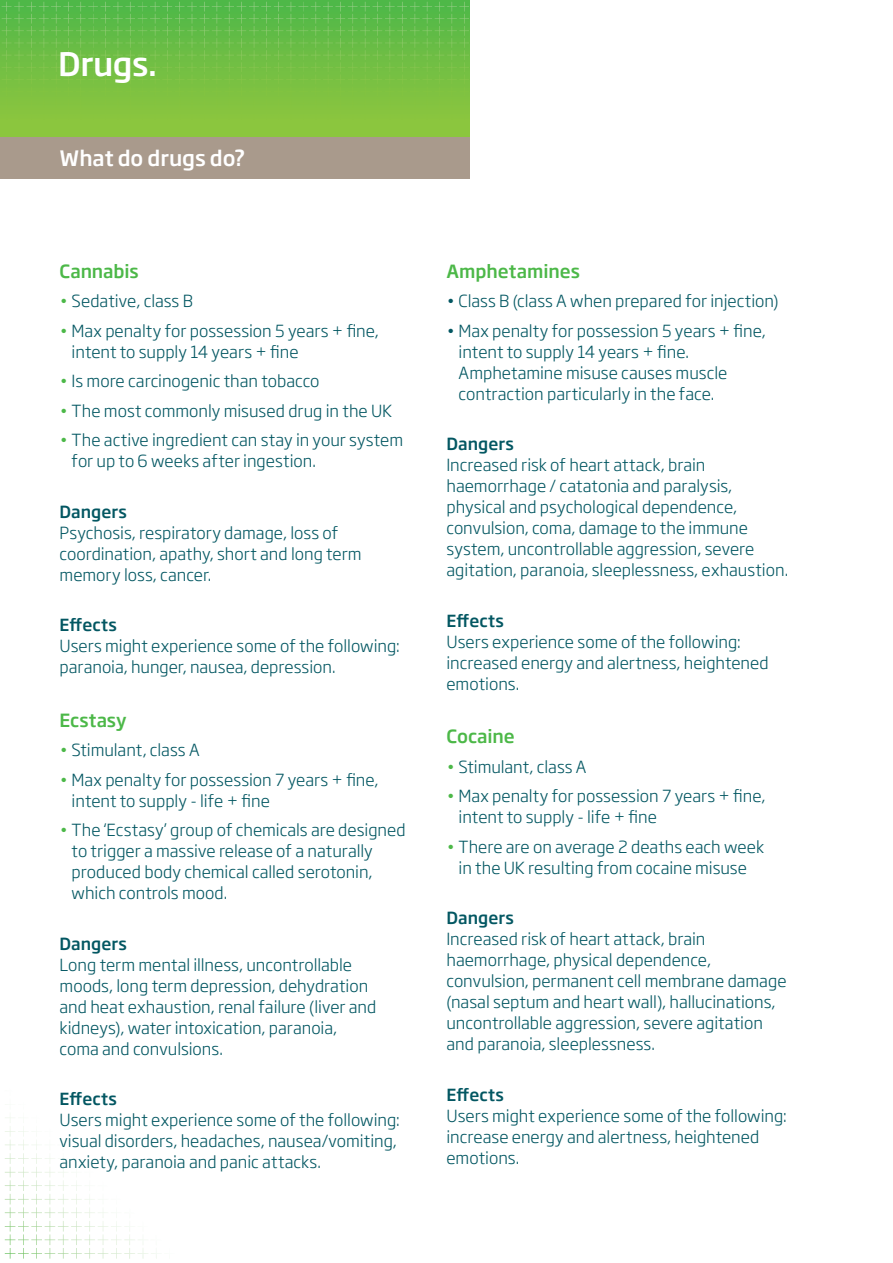
<style>
.page{position:relative;width:893px;height:1263px;background:#fff}
.page>*{position:absolute;margin:0;border:0;box-sizing:border-box;transform-origin:0 0}
.t1{font:500 31.95px "Soho Gothic Pro";letter-spacing:-.015em;color:#fff}
.Sub_head{font:500 21px "Soho Gothic Pro";letter-spacing:-.005em;color:#fff}
.Sub_head-2{font:500 18px "Soho Gothic Pro";letter-spacing:-.005em;color:#4cb848}
.Sub_head-3{font:300 16.5px/21px "Soho Gothic Pro";color:#035762}
.s1{color:#4cb848}
.s2{font-weight:500}
</style>
<div class="page">
<svg style="left:5px;top:1117px;width:152px;height:141px"></svg>
<div style="left:0;top:136px;width:469px;height:43px;background:#a99a8c"></div>
<div style="left:0;top:0;width:469px;height:136px;background:linear-gradient(to bottom,#51b84b,#92c73d)"></div>
<img style="left:2px;top:2px;width:331px;height:22px">
<img style="left:335px;top:2px;width:72px;height:70px">
<img style="left:410px;top:2px;width:59px;height:82px">
<p class="t1" style="left:58px;top:39px;width:100px">Drugs.</p>
<p class="Sub_head" style="left:60px;top:141px;width:187px">What do drugs do?</p>
<p class="Sub_head-2" style="left:60px;top:257px;width:81px">Cannabis</p>
<p class="Sub_head-3" style="left:60px;top:290px;width:135px"><span class="s1">•</span> Sedative, class B</p>
<p class="Sub_head-3" style="left:72px;top:319px;width:309px;text-indent:-12px"><span class="s1">•</span> Max penalty for possession 5 years + fine, intent to supply 14 years + fine</p>
<p class="Sub_head-3" style="left:60px;top:370px;width:262px"><span class="s1">•</span> Is more carcinogenic than tobacco</p>
<p class="Sub_head-3" style="left:60px;top:399px;width:334px"><span class="s1">•</span> The most commonly misused drug in the UK</p>
<p class="Sub_head-3" style="left:72px;top:429px;width:333px;text-indent:-12px"><span class="s1">•</span> The active ingredient can stay in your system for up to 6 weeks after ingestion.</p>
<p class="Sub_head-3" style="left:60px;top:500px;width:304px"><span class="s2">Dangers<br></span>Psychosis, respiratory damage, loss of coordination, apathy, short and long term memory loss, cancer.</p>
<p class="Sub_head-3" style="left:60px;top:614px;width:342px"><span class="s2">Effects<br></span>Users might experience some of the following: paranoia, hunger, nausea, depression.</p>
<p class="Sub_head-2" style="left:60px;top:706px;width:69px">Ecstasy</p>
<p class="Sub_head-3" style="left:60px;top:739px;width:142px"><span class="s1">•</span> Stimulant, class A</p>
<p class="Sub_head-3" style="left:72px;top:768px;width:308px;text-indent:-12px"><span class="s1">•</span> Max penalty for possession 7 years + fine, intent to supply - life + fine</p>
<p class="Sub_head-3" style="left:72px;top:819px;width:335px;text-indent:-12px"><span class="s1">•</span> The ‘Ecstasy’ group of chemicals are designed to trigger a massive release of a naturally produced body chemical called serotonin, which controls mood.</p>
<p class="Sub_head-3" style="left:60px;top:932px;width:318px"><span class="s2">Dangers<br></span>Long term mental illness, uncontrollable moods, long term depression, dehydration and heat exhaustion, renal failure (liver and kidneys), water intoxication, paranoia, coma and convulsions.</p>
<p class="Sub_head-3" style="left:60px;top:1088px;width:342px"><span class="s2">Effects<br></span>Users might experience some of the following: visual disorders, headaches, nausea/vomiting, anxiety, paranoia and panic attacks.</p>
<p class="Sub_head-2" style="left:446px;top:257px;width:135px">Amphetamines</p>
<p class="Sub_head-3" style="left:446px;top:290px;width:334px">• Class B (class A when prepared for injection)</p>
<p class="Sub_head-3" style="left:459px;top:319px;width:309px;text-indent:-12px">• Max penalty for possession 5 years + fine, intent to supply 14 years + fine.<br>Amphetamine misuse causes muscle contraction particularly in the face.</p>
<p class="Sub_head-3" style="left:446px;top:433px;width:343px"><span class="s2">Dangers<br></span>Increased risk of heart attack, brain haemorrhage / catatonia and paralysis, physical and psychological dependence, convulsion, coma, damage to the immune system, uncontrollable aggression, severe agitation, paranoia, sleeplessness, exhaustion.</p>
<p class="Sub_head-3" style="left:446px;top:609px;width:324px"><span class="s2">Effects<br></span>Users experience some of the following: increased energy and alertness, heightened emotions.</p>
<p class="Sub_head-2" style="left:446px;top:722px;width:70px">Cocaine</p>
<p class="Sub_head-3" style="left:446px;top:755px;width:142px"><span class="s1">•</span> Stimulant, class A</p>
<p class="Sub_head-3" style="left:459px;top:785px;width:308px;text-indent:-12px"><span class="s1">•</span> Max penalty for possession 7 years + fine, intent to supply - life + fine</p>
<p class="Sub_head-3" style="left:446px;top:835px;width:319px;text-align:center"><span class="s1">•</span> There are on average 2 deaths each week in the UK resulting from cocaine misuse</p>
<p class="Sub_head-3" style="left:446px;top:907px;width:342px"><span class="s2">Dangers<br></span>Increased risk of heart attack, brain haemorrhage, physical dependence, convulsion, permanent cell membrane damage (nasal septum and heart wall), hallucinations, uncontrollable aggression, severe agitation and paranoia, sleeplessness.</p>
<p class="Sub_head-3" style="left:446px;top:1083px;width:342px"><span class="s2">Effects<br></span>Users might experience some of the following: increase energy and alertness, heightened emotions.</p>
</div>
